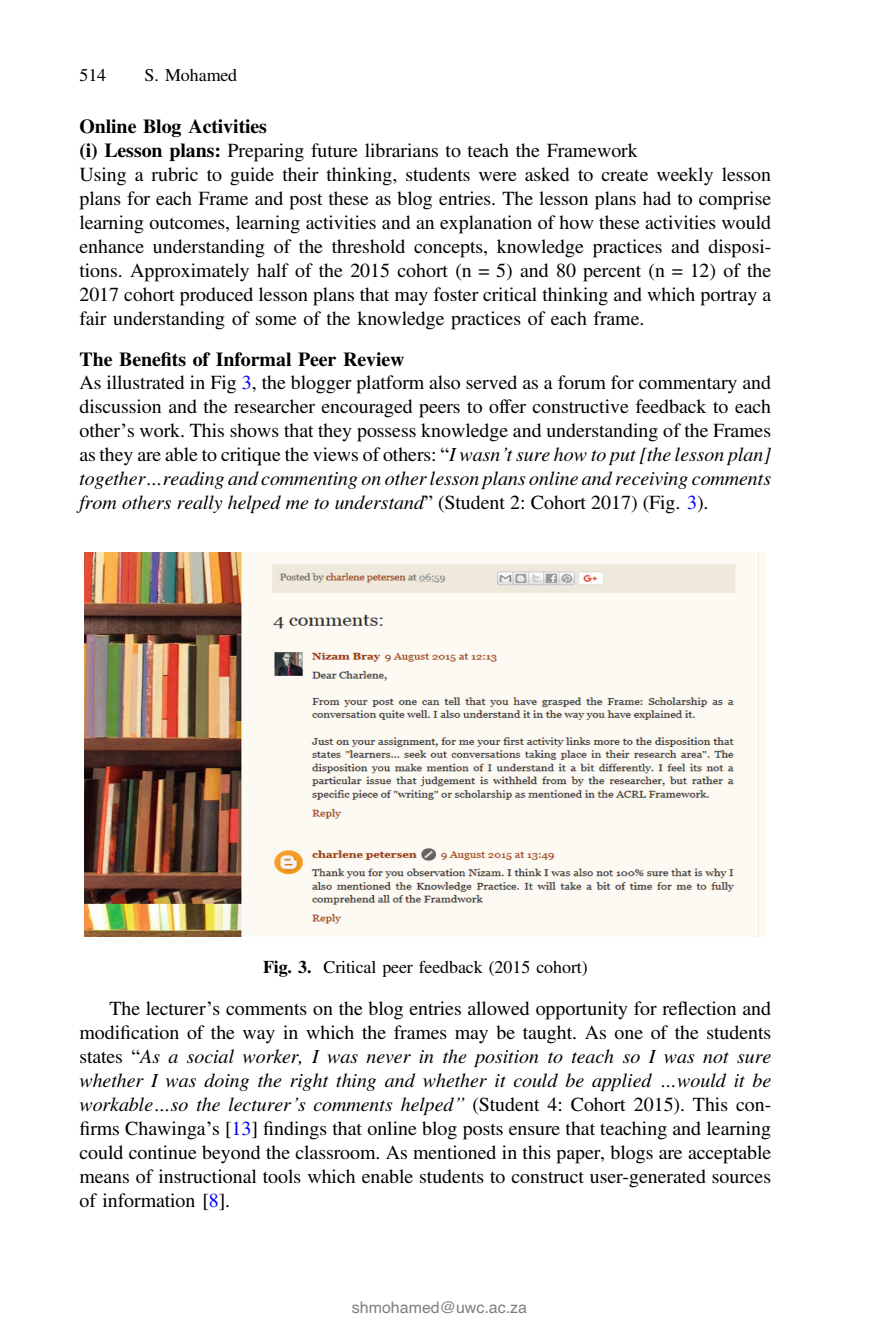
<style>
.page{position:relative;width:879px;height:1333px;background:#fff}
.page>*{position:absolute;margin:0;border:0;box-sizing:border-box;transform-origin:0 0}
.t1{font:20px/24px "Mvqwqq Adv TT5 ada 87 cc";color:#000;text-align:justify}
.t2{font:20px/23.8px "Kjhqnn Adv T Tf 2 e 4 df 62.I";color:#000}
.t3{font:20px "Hwtyct Adv T Teeee 58 d 9.B";color:#000}
.t4{font:18px "Mvqwqq Adv TT5 ada 87 cc";color:#000}
.t5{font:16px "Helvetica";color:#808080}
.s1{font-family:"Hwtyct Adv T Teeee 58 d 9.B"}
.s2{font-family:"Pbrwcx Adv T Teeee 58 d 9.B+fb"}
.s3{color:#00f}
.s4{font-family:"Nsvjwk Adv TT3713 a 231"}
.s5{font-family:"Kjhqnn Adv T Tf 2 e 4 df 62.I"}
.s6{font-family:"Fkbwkw Adv TT50 a 2 f 13 e.I"}
.s7{font-family:"Mvqwqq Adv TT5 ada 87 cc"}
.s8{font-family:"Mvqwqq Adv TT5 ada 87 cc";color:#00f}
.s9{font-family:"Xbsjqw Adv GTIMES R"}
.s10{font-family:"Kyfksb Adv TT5 ada 87 cc+fb"}
</style>
<div class="page">
<img style="left:85px;top:553px;width:681px;height:383px">
<p class="t4" style="left:79px;top:69px;width:28px">514</p>
<p class="t4" style="left:145px;top:69px;width:94px">S. Mohamed</p>
<p class="t3" style="left:79px;top:120px;width:189px">Online Blog Activities</p>
<p class="t1" style="left:79px;top:140px;width:693px;text-align:left"><span class="s1">(i) Lesson plans:</span> Preparing future librarians to teach the Framework<br>Using a rubric to guide their thinking, students were asked to create weekly lesson plans for each Frame and post these as blog entries. The lesson plans had to comprise learning outcomes, learning activities and an explanation of how these activities would enhance understanding of the threshold concepts, knowledge practices and disposi&shy;tions. Approximately half of the 2015 cohort (n = 5) and 80 percent (n = 12) of the 2017 cohort produced lesson plans that may foster critical thinking and which portray a fair understanding of some of the knowledge practices of each frame.</p>
<p class="t3" style="left:79px;top:352px;width:326px">The Bene<span class="s2">fi</span>ts of Informal Peer Review</p>
<p class="t1" style="left:79px;top:373px;width:693px">As illustrated in Fig <span class="s3">3</span>, the blogger platform also served as a forum for commentary and discussion and the researcher encouraged peers to offer constructive feedback to each other<span class="s4">’</span>s work. This shows that they possess knowledge and understanding of the Frames as they are able to critique the views of others: <span class="s4">“</span><span class="s5">I wasn</span><span class="s6">’</span><span class="s5">t sure how to put [the lesson plan]</span></p>
<p class="t2" style="left:79px;top:468px;width:693px">together<span class="s6">…</span>reading and commenting on other lesson plans online and receiving comments from others really helped me to understand<span class="s4">”</span> <span class="s7">(Student 2: Cohort 2017) (Fig.</span> <span class="s8">3</span><span class="s7">).</span></p>
<p class="t4" style="left:263px;top:960px;width:326px"><span class="s1">Fig. 3.</span> Critical peer feedback (2015 cohort)</p>
<p class="t1" style="left:79px;top:998px;width:693px;text-align:right">The lecturer<span class="s4">’</span>s comments on the blog entries allowed opportunity for re<span class="s9">fl</span>ection and modi<span class="s10">fi</span>cation of the way in which the frames may be taught. As one of the students</p>
<p class="t2" style="left:79px;top:1046px;width:693px;text-align:justify"><span class="s7">states</span> <span class="s4">“</span>As a social worker, I was never in the position to teach so I was not sure whether I was doing the right thing and whether it could be applied <span class="s6">…</span>would it be workable<span class="s6">…</span>so the lecturer<span class="s6">’</span>s comments helped<span class="s6">”</span> <span class="s7">(Student 4: Cohort 2015). This con-</span></p>
<p class="t1" style="left:79px;top:1118px;width:693px"><span class="s10">fi</span>rms Chawinga<span class="s4">’</span>s [<span class="s3">13</span>] <span class="s10">fi</span>ndings that online blog posts ensure that teaching and learning could continue beyond the classroom. As mentioned in this paper, blogs are acceptable means of instructional tools which enable students to construct user-generated sources of information [<span class="s3">8</span>].</p>
<p class="t5" style="left:352px;top:1297px;width:177px">shmohamed@uwc.ac.za</p>
</div>
